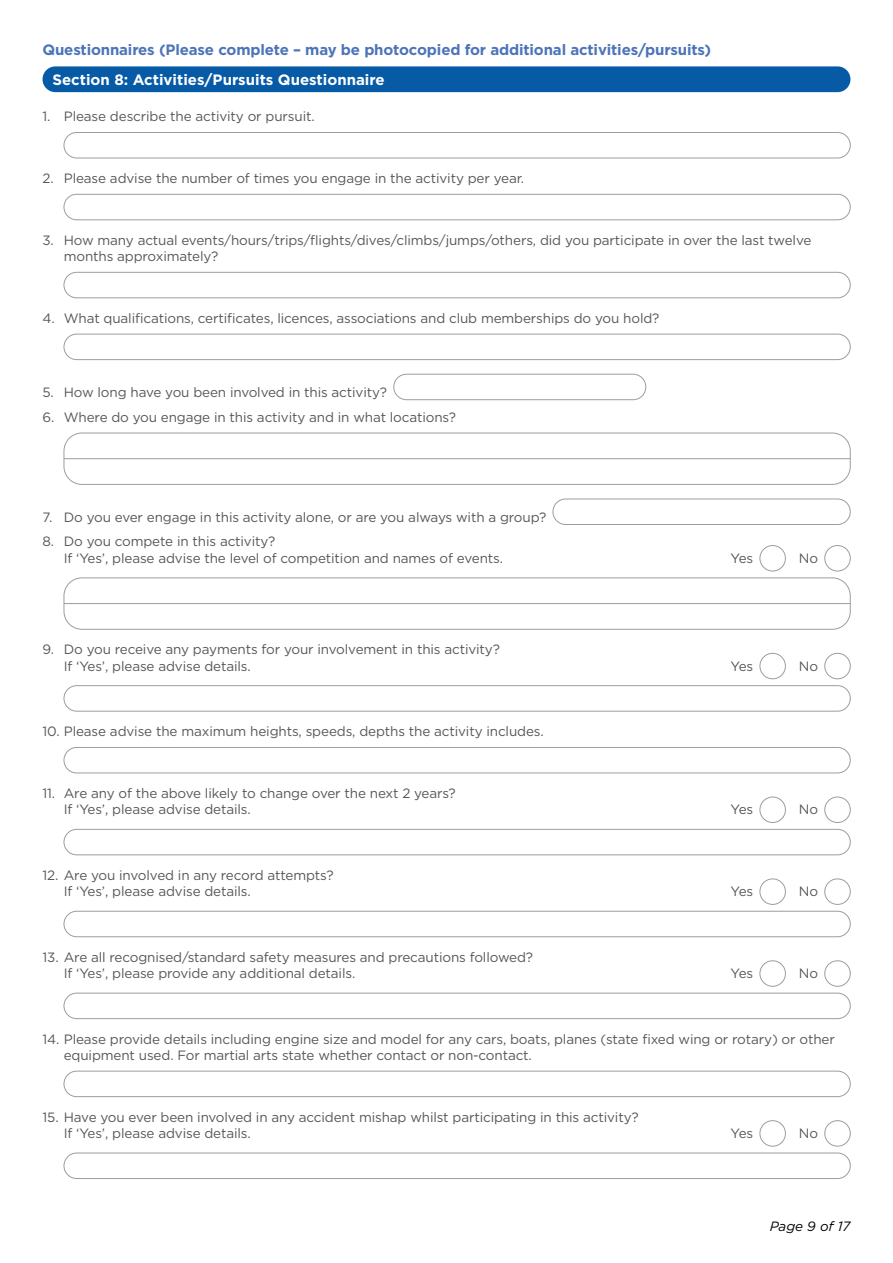
<style>
.page{position:relative;width:893px;height:1263px;background:#fff}
.page>*{position:absolute;margin:0;border:0;box-sizing:border-box;transform-origin:0 0}
.t1{font:700 15px "Gotham HTF";letter-spacing:-.01em;color:#4d74b9}
.t2{font:700 15px "Gotham HTF";color:#fff}
.t3{font:13.5px/16.4px "Gotham HTF";letter-spacing:-.01em;color:#575756}
.t4{font:italic 13.5px "Gotham HTF";color:#000}
</style>
<div class="page">
<div style="left:43px;top:66px;width:807px;height:26px;background:#065aa6;border-radius:13px"></div>
<div style="left:64px;top:132px;width:786px;height:26px;border:1px solid #9d9d9c;border-radius:13px"></div>
<div style="left:64px;top:194px;width:786px;height:26px;border:1px solid #9d9d9c;border-radius:13px"></div>
<div style="left:64px;top:272px;width:786px;height:26px;border:1px solid #9d9d9c;border-radius:13px"></div>
<div style="left:64px;top:334px;width:786px;height:26px;border:1px solid #9d9d9c;border-radius:13px"></div>
<div style="left:394px;top:374px;width:252px;height:26px;border:1px solid #9d9d9c;border-radius:13px"></div>
<hr style="left:64px;top:458px;width:786px;height:1px;background:#9d9d9c">
<div style="left:64px;top:433px;width:786px;height:52px;border:1px solid #9d9d9c;border-radius:18px"></div>
<div style="left:553px;top:499px;width:297px;height:26px;border:1px solid #9d9d9c;border-radius:13px"></div>
<div style="left:760px;top:545px;width:26px;height:26px;border:1px solid #9d9d9c;border-radius:50%"></div>
<div style="left:825px;top:545px;width:25px;height:26px;border:1px solid #9d9d9c;border-radius:50%"></div>
<hr style="left:64px;top:603px;width:786px;height:1px;background:#9d9d9c">
<div style="left:64px;top:578px;width:786px;height:51px;border:1px solid #9d9d9c;border-radius:18px"></div>
<div style="left:760px;top:653px;width:26px;height:26px;border:1px solid #9d9d9c;border-radius:50%"></div>
<div style="left:825px;top:653px;width:25px;height:26px;border:1px solid #9d9d9c;border-radius:50%"></div>
<div style="left:64px;top:685px;width:786px;height:26px;border:1px solid #9d9d9c;border-radius:13px"></div>
<div style="left:64px;top:747px;width:786px;height:26px;border:1px solid #9d9d9c;border-radius:13px"></div>
<div style="left:760px;top:797px;width:26px;height:26px;border:1px solid #9d9d9c;border-radius:50%"></div>
<div style="left:825px;top:797px;width:25px;height:26px;border:1px solid #9d9d9c;border-radius:50%"></div>
<div style="left:64px;top:829px;width:786px;height:26px;border:1px solid #9d9d9c;border-radius:13px"></div>
<div style="left:760px;top:879px;width:26px;height:25px;border:1px solid #9d9d9c;border-radius:50%"></div>
<div style="left:825px;top:879px;width:25px;height:25px;border:1px solid #9d9d9c;border-radius:50%"></div>
<div style="left:64px;top:911px;width:786px;height:26px;border:1px solid #9d9d9c;border-radius:13px"></div>
<div style="left:760px;top:960px;width:26px;height:26px;border:1px solid #9d9d9c;border-radius:50%"></div>
<div style="left:825px;top:960px;width:25px;height:26px;border:1px solid #9d9d9c;border-radius:50%"></div>
<div style="left:64px;top:993px;width:786px;height:26px;border:1px solid #9d9d9c;border-radius:13px"></div>
<div style="left:64px;top:1071px;width:786px;height:26px;border:1px solid #9d9d9c;border-radius:13px"></div>
<div style="left:760px;top:1120px;width:26px;height:26px;border:1px solid #9d9d9c;border-radius:50%"></div>
<div style="left:825px;top:1120px;width:25px;height:26px;border:1px solid #9d9d9c;border-radius:50%"></div>
<div style="left:64px;top:1153px;width:786px;height:26px;border:1px solid #9d9d9c;border-radius:13px"></div>
<p class="t1" style="left:43px;top:41px;width:670px">Questionnaires (Please complete – may be photocopied for additional activities/pursuits)</p>
<p class="t2" style="left:53px;top:71px;width:334px">Section 8: Activities/Pursuits Questionnaire</p>
<p class="t3" style="left:43px;top:108px;width:274px">1. Please describe the activity or pursuit.</p>
<p class="t3" style="left:43px;top:170px;width:483px">2. Please advise the number of times you engage in the activity per year.</p>
<p class="t3" style="left:64px;top:232px;width:749px;text-indent:-21px">3. How many actual events/hours/trips/flights/dives/climbs/jumps/others, did you participate in over the last twelve months approximately?</p>
<p class="t3" style="left:43px;top:310px;width:618px">4. What qualifications, certificates, licences, associations and club memberships do you hold?</p>
<p class="t3" style="left:43px;top:384px;width:346px">5. How long have you been involved in this activity?</p>
<p class="t3" style="left:43px;top:408px;width:415px">6. Where do you engage in this activity and in what locations?</p>
<p class="t3" style="left:43px;top:508px;width:505px">7. Do you ever engage in this activity alone, or are you always with a group?</p>
<p class="t3" style="left:64px;top:533px;width:441px;text-indent:-21px">8. Do you compete in this activity?<br>If ‘Yes’, please advise the level of competition and names of events.</p>
<p class="t3" style="left:64px;top:641px;width:438px;text-indent:-21px">9. Do you receive any payments for your involvement in this activity?<br>If ‘Yes’, please advise details.</p>
<p class="t3" style="left:43px;top:723px;width:503px">10. Please advise the maximum heights, speeds, depths the activity includes.</p>
<p class="t3" style="left:64px;top:785px;width:394px;text-indent:-21px">11. Are any of the above likely to change over the next 2 years?<br>If ‘Yes’, please advise details.</p>
<p class="t3" style="left:64px;top:866px;width:271px;text-indent:-21px">12. Are you involved in any record attempts?<br>If ‘Yes’, please advise details.</p>
<p class="t3" style="left:64px;top:948px;width:471px;text-indent:-21px">13. Are all recognised/standard safety measures and precautions followed?<br>If ‘Yes’, please provide any additional details.</p>
<p class="t3" style="left:731px;top:550px;width:24px">Yes</p>
<p class="t3" style="left:799px;top:550px;width:21px">No</p>
<p class="t3" style="left:731px;top:657px;width:24px">Yes</p>
<p class="t3" style="left:799px;top:657px;width:21px">No</p>
<p class="t3" style="left:731px;top:801px;width:24px">Yes</p>
<p class="t3" style="left:799px;top:801px;width:21px">No</p>
<p class="t3" style="left:731px;top:883px;width:24px">Yes</p>
<p class="t3" style="left:799px;top:883px;width:21px">No</p>
<p class="t3" style="left:731px;top:965px;width:24px">Yes</p>
<p class="t3" style="left:799px;top:965px;width:21px">No</p>
<p class="t3" style="left:64px;top:1030px;width:773px;text-indent:-21px">14. Please provide details including engine size and model for any cars, boats, planes (state fixed wing or rotary) or other equipment used. For martial arts state whether contact or non-contact.</p>
<p class="t3" style="left:64px;top:1108px;width:576px;text-indent:-21px">15. Have you ever been involved in any accident mishap whilst participating in this activity?<br>If ‘Yes’, please advise details.</p>
<p class="t3" style="left:731px;top:1125px;width:24px">Yes</p>
<p class="t3" style="left:799px;top:1125px;width:21px">No</p>
<p class="t4" style="left:770px;top:1219px;width:82px">Page 9 of 17</p>
</div>
